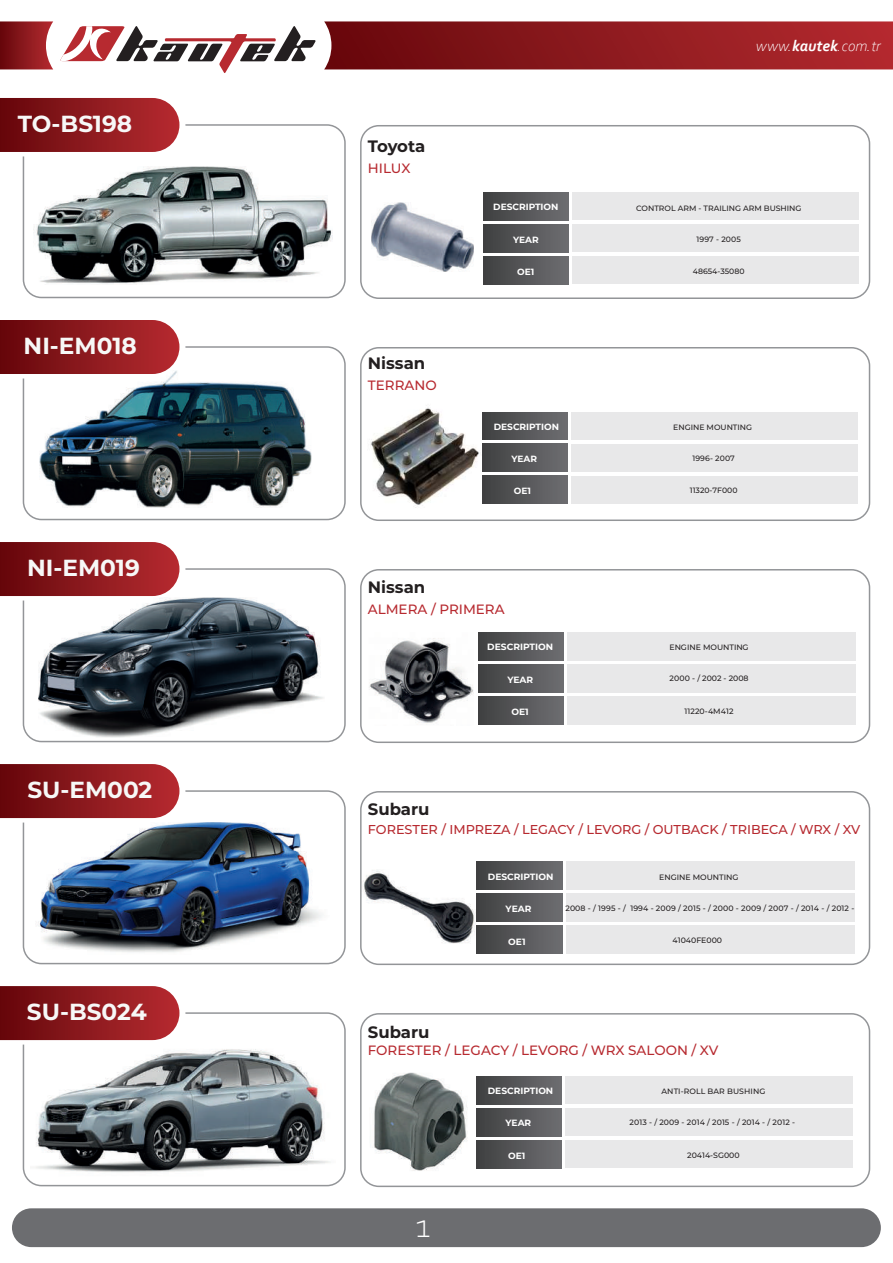
<style>
.page{position:relative;width:893px;height:1263px;background:#fff}
.page>*{position:absolute;margin:0;border:0;box-sizing:border-box;transform-origin:0 0}
.t1{font:300 36.6px "Corbel";color:#fff}
.t2{font:700 23.25px "Montserrat";color:#f7f8f7}
.t3{font:700 16.5px "Montserrat";color:#231f20}
.t4{font:italic 300 15.9px "Corbel";color:#fff}
.t5{font:500 13.5px "Montserrat";color:#b72a30}
.t6{font:500 12.9px "Montserrat";color:#b72a30}
.t7{font:700 9.15px "Montserrat";color:#fff}
.t8{font:700 9px "Montserrat";color:#fff}
.t9{font:500 7.8px "Montserrat";color:#231f20}
.s1{font-weight:700}
</style>
<div class="page">
<img style="left:363px;top:870px;width:115px;height:74px">
<img style="left:340px;top:408px;width:169px;height:104px">
<svg style="left:324px;top:21px;width:569px;height:48px;background:#901d22"></svg>
<svg style="left:0;top:21px;width:53px;height:48px;background:#952e32"></svg>
<svg style="left:60px;top:26px;width:255px;height:47px"></svg>
<div style="left:12px;top:1208px;width:869px;height:39px;background:#6c6d70;border-radius:19px"></div>
<div style="left:23px;top:124px;width:323px;height:174px;border:2px solid #939598;border-radius:18px"></div>
<div style="left:360px;top:125px;width:510px;height:174px;border:2px solid #939598;border-radius:18px"></div>
<svg style="left:0;top:98px;width:185px;height:58px;background:#9a3539"></svg>
<div style="left:23px;top:346px;width:323px;height:174px;border:2px solid #939598;border-radius:18px"></div>
<div style="left:360px;top:347px;width:510px;height:174px;border:2px solid #939598;border-radius:18px"></div>
<div style="left:23px;top:568px;width:323px;height:174px;border:2px solid #939598;border-radius:18px"></div>
<div style="left:360px;top:569px;width:510px;height:174px;border:2px solid #939598;border-radius:18px"></div>
<svg style="left:0;top:542px;width:185px;height:58px;background:#962d31"></svg>
<div style="left:23px;top:790px;width:323px;height:174px;border:2px solid #939598;border-radius:18px"></div>
<div style="left:360px;top:791px;width:510px;height:174px;border:2px solid #939598;border-radius:18px"></div>
<svg style="left:0;top:764px;width:185px;height:58px;background:#9a3539"></svg>
<div style="left:23px;top:1012px;width:323px;height:174px;border:2px solid #939598;border-radius:18px"></div>
<div style="left:360px;top:1013px;width:510px;height:174px;border:2px solid #939598;border-radius:18px"></div>
<svg style="left:0;top:986px;width:185px;height:58px;background:#993236"></svg>
<div style="left:484px;top:192px;width:85px;height:28px;background:linear-gradient(to right,#3f4041,#6e6e71)"></div>
<div style="left:484px;top:224px;width:85px;height:28px;background:linear-gradient(to right,#3f4041,#6e6e71)"></div>
<div style="left:484px;top:256px;width:85px;height:28px;background:linear-gradient(to right,#3f4041,#6e6e71)"></div>
<div style="left:573px;top:192px;width:286px;height:28px;background:#e8e8e9"></div>
<div style="left:573px;top:224px;width:286px;height:28px;background:#e8e8e9"></div>
<div style="left:573px;top:256px;width:286px;height:28px;background:#e8e8e9"></div>
<div style="left:482px;top:412px;width:85px;height:28px;background:linear-gradient(to right,#3f4041,#6d6e71)"></div>
<div style="left:482px;top:444px;width:85px;height:28px;background:linear-gradient(to right,#3f4041,#6d6e71)"></div>
<div style="left:482px;top:476px;width:85px;height:28px;background:linear-gradient(to right,#3f4041,#6d6e71)"></div>
<div style="left:571px;top:412px;width:286px;height:28px;background:#e8e8e9"></div>
<div style="left:571px;top:444px;width:286px;height:28px;background:#e8e8e9"></div>
<div style="left:571px;top:476px;width:286px;height:28px;background:#e8e8e9"></div>
<div style="left:478px;top:632px;width:85px;height:28px;background:linear-gradient(to right,#3f4041,#6d6d71)"></div>
<div style="left:478px;top:664px;width:85px;height:28px;background:linear-gradient(to right,#3f4041,#6d6d71)"></div>
<div style="left:478px;top:696px;width:85px;height:28px;background:linear-gradient(to right,#3f4041,#6d6d71)"></div>
<div style="left:568px;top:632px;width:288px;height:28px;background:#e8e8e9"></div>
<div style="left:568px;top:664px;width:288px;height:28px;background:#e8e8e9"></div>
<div style="left:568px;top:696px;width:288px;height:28px;background:#e8e8e9"></div>
<div style="left:476px;top:861px;width:86px;height:29px;background:linear-gradient(to right,#3f4041,#6d6d71)"></div>
<div style="left:476px;top:894px;width:86px;height:28px;background:linear-gradient(to right,#3f4041,#6d6d71)"></div>
<div style="left:476px;top:926px;width:86px;height:28px;background:linear-gradient(to right,#3f4041,#6d6d71)"></div>
<div style="left:566px;top:861px;width:288px;height:29px;background:#e8e8e9"></div>
<div style="left:566px;top:894px;width:288px;height:28px;background:#e8e8e9"></div>
<div style="left:566px;top:926px;width:288px;height:28px;background:#e8e8e9"></div>
<div style="left:476px;top:1076px;width:86px;height:28px;background:linear-gradient(to right,#3f4041,#6d6d71)"></div>
<div style="left:476px;top:1108px;width:86px;height:28px;background:linear-gradient(to right,#3f4041,#6d6d71)"></div>
<div style="left:476px;top:1140px;width:86px;height:28px;background:linear-gradient(to right,#3f4041,#6d6d71)"></div>
<div style="left:566px;top:1076px;width:287px;height:28px;background:#e8e8e9"></div>
<div style="left:566px;top:1108px;width:287px;height:28px;background:#e8e8e9"></div>
<div style="left:566px;top:1140px;width:287px;height:28px;background:#e8e8e9"></div>
<img style="left:371px;top:203px;width:102px;height:68px">
<img style="left:34px;top:167px;width:298px;height:118px">
<img style="left:40px;top:378px;width:271px;height:129px">
<svg style="left:0;top:320px;width:185px;height:58px;background:#9a3539"></svg>
<img style="left:369px;top:638px;width:105px;height:86px">
<img style="left:38px;top:597px;width:285px;height:140px">
<img style="left:38px;top:822px;width:284px;height:130px">
<img style="left:31px;top:1043px;width:299px;height:129px">
<img style="left:374px;top:1072px;width:93px;height:99px">
<h2 class="t2" style="left:18px;top:107px;width:116px">TO-BS198</h2>
<h2 class="t2" style="left:24px;top:329px;width:115px">NI-EM018</h2>
<h2 class="t2" style="left:27px;top:551px;width:114px">NI-EM019</h2>
<h2 class="t2" style="left:27px;top:773px;width:126px">SU-EM002</h2>
<h2 class="t2" style="left:27px;top:995px;width:121px">SU-BS024</h2>
<h3 class="t3" style="left:368px;top:134px;width:59px">Toyota</h3>
<h3 class="t5" style="left:368px;top:158px;width:44px">HILUX</h3>
<h3 class="t3" style="left:368px;top:351px;width:59px">Nissan</h3>
<h3 class="t5" style="left:368px;top:376px;width:70px">TERRANO</h3>
<h3 class="t3" style="left:368px;top:575px;width:59px">Nissan</h3>
<p class="t8" style="left:493px;top:201px;width:67px">DESCRIPTION</p>
<p class="t8" style="left:513px;top:233px;width:27px">YEAR</p>
<p class="t8" style="left:517px;top:265px;width:19px">OE1</p>
<p class="t8" style="left:494px;top:420px;width:67px">DESCRIPTION</p>
<p class="t8" style="left:511px;top:452px;width:27px">YEAR</p>
<p class="t8" style="left:514px;top:485px;width:19px">OE1</p>
<h3 class="t5" style="left:368px;top:599px;width:138px">ALMERA / PRIMERA</h3>
<h3 class="t3" style="left:368px;top:797px;width:63px">Subaru</h3>
<p class="t7" style="left:487px;top:640px;width:67px">DESCRIPTION</p>
<p class="t7" style="left:507px;top:673px;width:27px">YEAR</p>
<p class="t7" style="left:511px;top:705px;width:19px">OE1</p>
<h3 class="t4" style="left:756px;top:36px;width:126px">www.<span class="s1">kautek</span>.com.tr</h3>
<p class="t9" style="left:636px;top:202px;width:167px">CONTROL ARM - TRAILING ARM BUSHING</p>
<p class="t9" style="left:696px;top:233px;width:46px">1997 - 2005</p>
<p class="t9" style="left:693px;top:265px;width:53px">48654-35080</p>
<p class="t9" style="left:673px;top:422px;width:80px">ENGINE MOUNTING</p>
<p class="t9" style="left:692px;top:453px;width:44px">1996- 2007</p>
<p class="t9" style="left:690px;top:485px;width:49px">11320-7F000</p>
<p class="t9" style="left:669px;top:642px;width:81px">ENGINE MOUNTING</p>
<p class="t9" style="left:670px;top:673px;width:81px">2000 - / 2002 - 2008</p>
<p class="t9" style="left:684px;top:706px;width:51px">11220-4M412</p>
<h3 class="t6" style="left:368px;top:820px;width:494px">FORESTER / IMPREZA / LEGACY / LEVORG / OUTBACK / TRIBECA / WRX / XV</h3>
<h3 class="t3" style="left:368px;top:1020px;width:63px">Subaru</h3>
<p class="t7" style="left:488px;top:870px;width:67px">DESCRIPTION</p>
<p class="t7" style="left:506px;top:902px;width:27px">YEAR</p>
<p class="t7" style="left:508px;top:935px;width:19px">OE1</p>
<p class="t9" style="left:659px;top:871px;width:81px">ENGINE MOUNTING</p>
<p class="t9" style="left:565px;top:903px;width:290px">2008 - / 1995 - / 1994 - 2009 / 2015 - / 2000 - 2009 / 2007 - / 2014 - / 2012 -</p>
<p class="t9" style="left:673px;top:935px;width:51px">41040FE000</p>
<h3 class="t5" style="left:368px;top:1040px;width:352px">FORESTER / LEGACY / LEVORG / WRX SALOON / XV</h3>
<h1 class="t1" style="left:415px;top:1201px;width:16px">1</h1>
<p class="t8" style="left:488px;top:1084px;width:67px">DESCRIPTION</p>
<p class="t8" style="left:505px;top:1117px;width:27px">YEAR</p>
<p class="t8" style="left:508px;top:1149px;width:19px">OE1</p>
<p class="t9" style="left:662px;top:1086px;width:105px">ANTI-ROLL BAR BUSHING</p>
<p class="t9" style="left:629px;top:1117px;width:167px">2013 - / 2009 - 2014 / 2015 - / 2014 - / 2012 -</p>
<p class="t9" style="left:687px;top:1149px;width:54px">20414-SG000</p>
</div>
